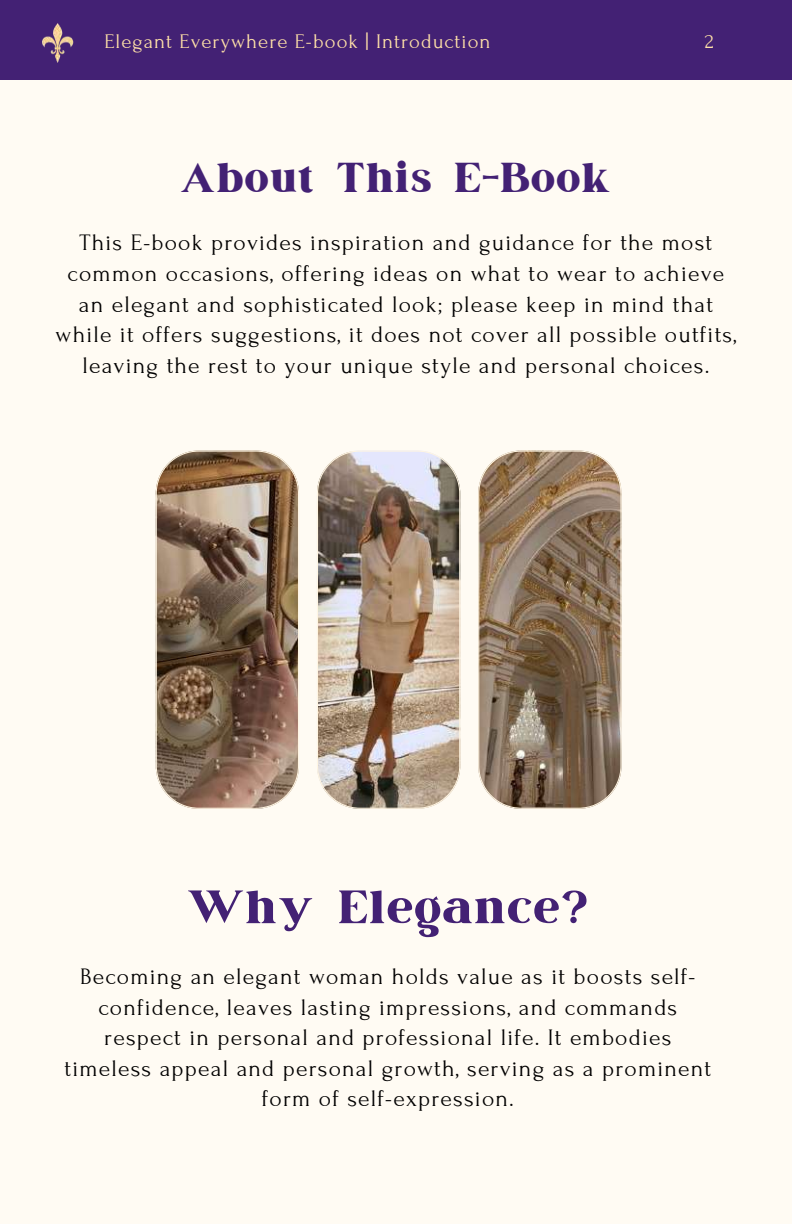
<style>
.page{position:relative;width:792px;height:1224px;background:#fffbf3}
.page>*{position:absolute;margin:0;border:0;box-sizing:border-box;transform-origin:0 0}
.t1{font:55.6px "March";letter-spacing:.035em;color:#432174}
.t2{font:49.8px "March";letter-spacing:.035em;color:#432174}
.t3{font:23.6px/30.6px "Forum";letter-spacing:.05em;color:#000;text-align:center}
.t4{font:20.8px "Forum";letter-spacing:.05em;color:#ffe1a8}
</style>
<div class="page">
<div style="left:0;top:0;width:792px;height:80px;background:#432174"></div>
<img style="left:42px;top:23px;width:32px;height:39px">
<img style="left:156px;top:451px;width:143px;height:358px">
<img style="left:317px;top:451px;width:143px;height:358px">
<svg style="left:478px;top:451px;width:144px;height:358px;background:#907b66"></svg>
<p class="t4" style="left:105px;top:30px;width:388px">Elegant Everywhere E-book | Introduction</p>
<p class="t4" style="left:705px;top:30px;width:10px">2</p>
<h2 class="t2" style="left:181px;top:154px;width:431px">About This E-Book</h2>
<p class="t3" style="left:56px;top:228px;width:682px">This E-book provides inspiration and guidance for the most common occasions, offering ideas on what to wear to achieve an elegant and sophisticated look; please keep in mind that while it offers suggestions, it does not cover all possible outfits, leaving the rest to your unique style and personal choices.</p>
<h1 class="t1" style="left:188px;top:881px;width:401px">Why Elegance?</h1>
<p class="t3" style="left:65px;top:962px;width:648px">Becoming an elegant woman holds value as it boosts self&shy;confidence, leaves lasting impressions, and commands respect in personal and professional life. It embodies timeless appeal and personal growth, serving as a prominent form of self-expression.</p>
</div>
